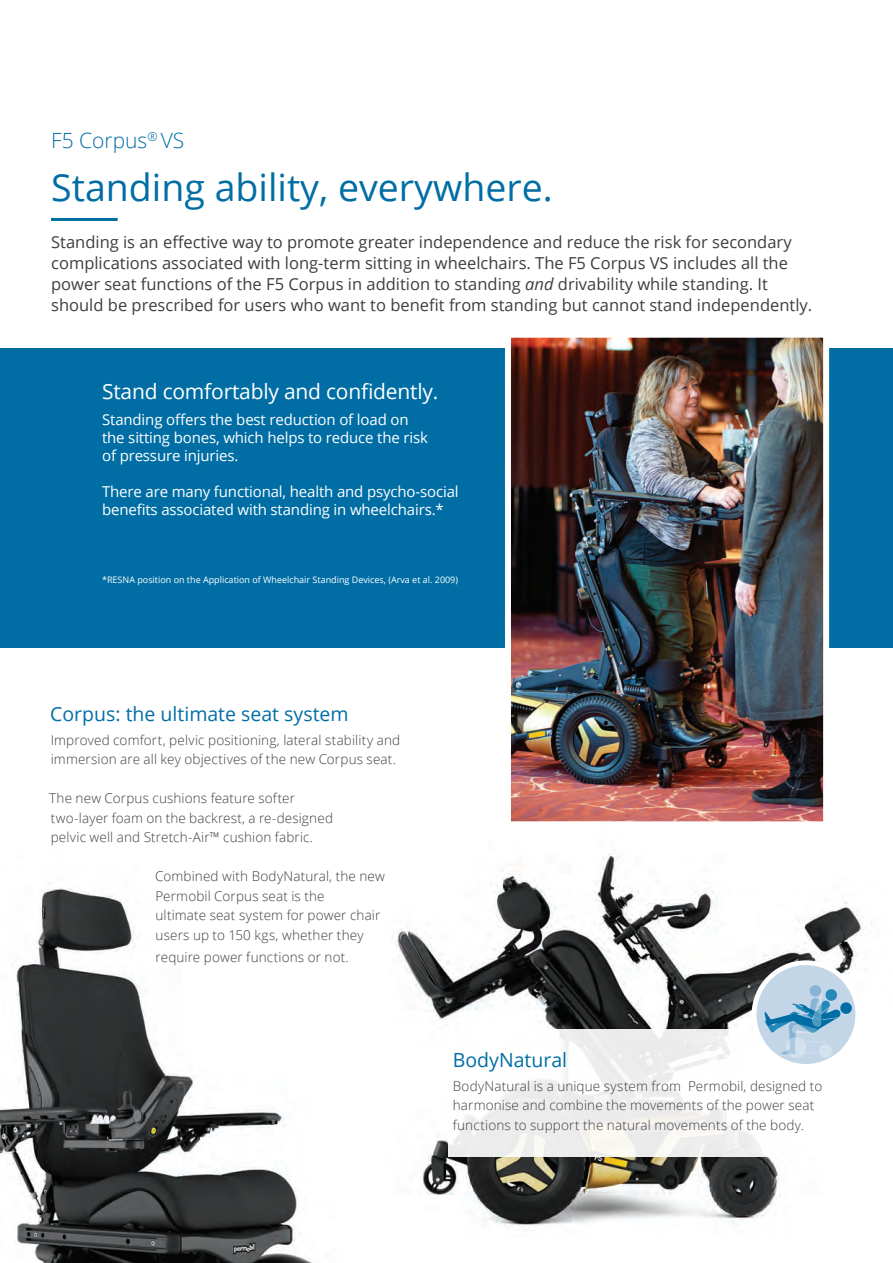
<style>
.page{position:relative;width:893px;height:1263px;background:#fff}
.page>*{position:absolute;margin:0;border:0;box-sizing:border-box;transform-origin:0 0}
.Master_headline{font:37.5px "Open Sans";color:#006ea5}
.Blue_box__Master_hea{font:21px "Open Sans";letter-spacing:-.01em;color:#fff}
.Product_name{font:300 21px "Open Sans";color:#006ea5}
.Sub_headline{font:19.5px "Open Sans";color:#006ea5}
.Intro_text{font:16.5px/21px "Open Sans";color:#3e3e3f}
.Blue_box__body_text{font:15px/18px "Open Sans";letter-spacing:-.01em;color:#fff}
.Body_text{font:300 13.5px/19.5px "Open Sans";letter-spacing:.01em;color:#3e3e3f}
.t1{font:9px "Open Sans";color:#fff}
.s1{font-style:italic}
</style>
<div class="page">
<div style="left:0;top:348px;width:893px;height:300px;background:#006ea5"></div>
<img style="left:0;top:888px;width:312px;height:375px">
<img style="left:392px;top:851px;width:481px;height:380px">
<div style="left:448px;top:1029px;width:391px;height:128px;background:linear-gradient(to right,#f2f2f2,#fbfbfb)"></div>
<div style="left:752px;top:960px;width:108px;height:109px;background:#fff;border-radius:50%"></div>
<svg style="left:755px;top:964px;width:102px;height:101px"></svg>
<hr style="left:51px;top:218px;width:67px;height:3px;background:#006ea5">
<img style="left:512px;top:339px;width:310px;height:481px">
<div style="left:505px;top:332px;width:324px;height:495px;border:6px solid #fff"></div>
<p class="Product_name" style="left:51px;top:126px;width:135px">F5 Corpus<sup>®</sup> VS</p>
<p class="Master_headline" style="left:51px;top:162px;width:503px">Standing ability, everywhere.</p>
<p class="Intro_text" style="left:51px;top:231px;width:762px">Standing is an effective way to promote greater independence and reduce the risk for secondary complications associated with long-term sitting in wheelchairs. The F5 Corpus VS includes all the power seat functions of the F5 Corpus in addition to standing <span class="s1">and</span> drivability while standing. It should be prescribed for users who want to benefit from standing but cannot stand independently.</p>
<p class="Blue_box__Master_hea" style="left:102px;top:377px;width:338px">Stand comfortably and confidently.</p>
<p class="Blue_box__body_text" style="left:102px;top:410px;width:327px">Standing offers the best reduction of load on the sitting bones, which helps to reduce the risk of pressure injuries.</p>
<p class="Blue_box__body_text" style="left:102px;top:482px;width:358px">There are many functional, health and psycho-social benefits associated with standing in wheelchairs.*</p>
<p class="t1" style="left:102px;top:573px;width:357px">*RESNA position on the Application of Wheelchair Standing Devices, (Arva et al. 2009)</p>
<p class="Sub_headline" style="left:50px;top:700px;width:300px">Corpus: the ultimate seat system</p>
<p class="Body_text" style="left:51px;top:729px;width:351px">Improved comfort, pelvic positioning, lateral stability and immersion are all key objectives of the new Corpus seat.</p>
<p class="Body_text" style="left:49px;top:788px;width:285px">The new Corpus cushions feature softer two-layer foam on the backrest, a re-designed pelvic well and Stretch-Air™ cushion fabric.</p>
<p class="Body_text" style="left:155px;top:866px;width:231px">Combined with BodyNatural, the new<br>Permobil Corpus seat is the<br>ultimate seat system for power chair users up to 150 kgs, whether they</p>
<p class="Body_text" style="left:156px;top:947px;width:195px">require power functions or not.</p>
<p class="Sub_headline" style="left:453px;top:1046px;width:116px">BodyNatural</p>
<p class="Body_text" style="left:453px;top:1076px;width:371px">BodyNatural is a unique system from Permobil, designed to harmonise and combine the movements of the power seat functions to support the natural movements of the body.</p>
</div>
